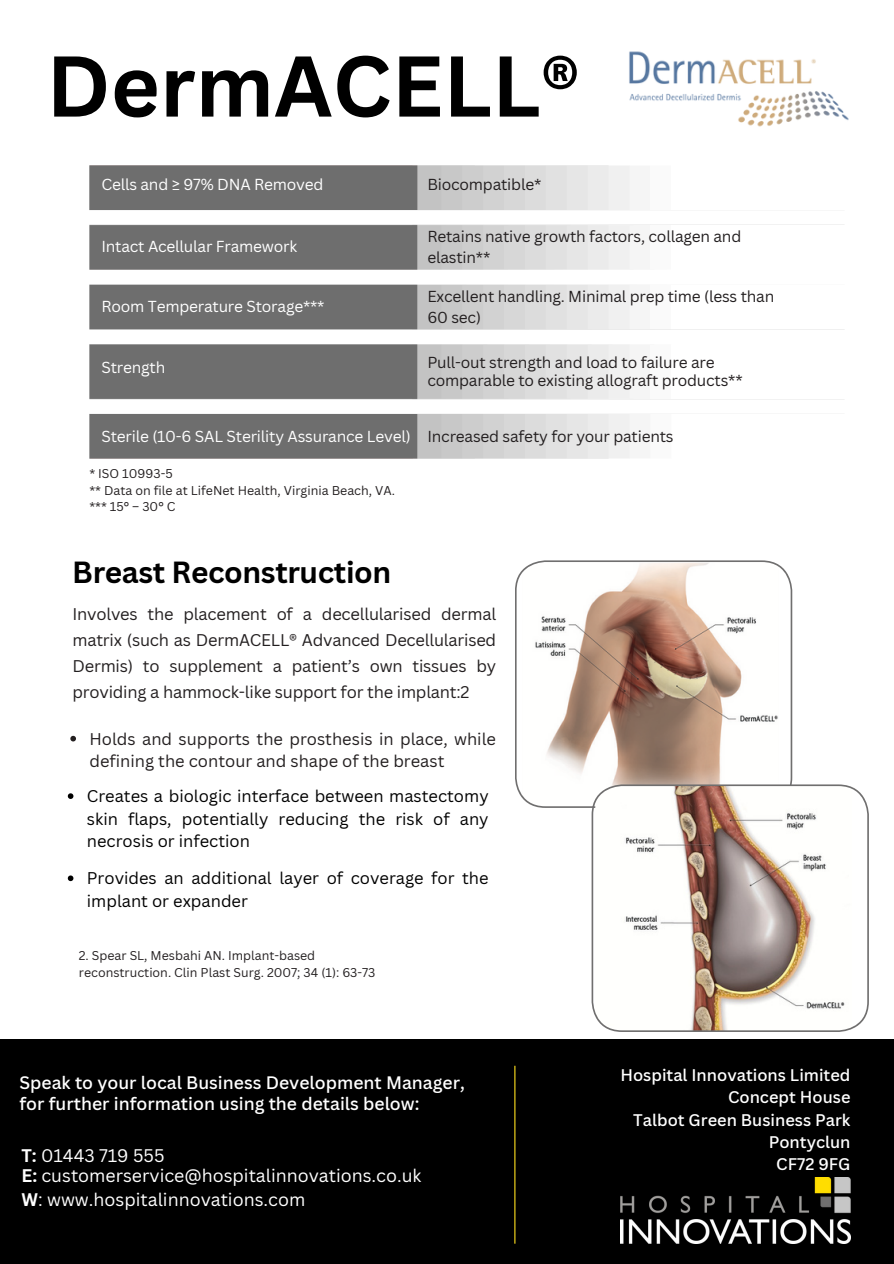
<style>
.page{position:relative;width:894px;height:1264px;background:#fff}
.page>*{position:absolute;margin:0;border:0;box-sizing:border-box;transform-origin:0 0}
.t1{font:700 84.15px "Canva Sans";color:#000}
.t2{font:700 29.7px "Canva Sans";letter-spacing:-.015em;color:#000}
.t3{font:17.7px "Canva Sans";color:#fff}
.t4{font:500 17.55px/20.4px "Canva Sans";color:#fff}
.t5{font:16.5px/25.8px "Canva Sans";color:#231f20;text-align:justify}
.t6{font:16.5px/22.5px "Canva Sans";color:#000;text-align:justify}
.t7{font:500 16.35px/22.4px "Canva Sans";color:#fff;text-align:right}
.t8{font:15.45px/21.3px "Canva Sans";letter-spacing:-.015em;color:#231f20}
.t9{font:15.45px "Canva Sans";letter-spacing:-.015em;color:#fff}
.t10{font:12.45px/16.5px "Canva Sans";color:#231f20}
.s1{font-weight:700}
</style>
<div class="page">
<img style="left:629px;top:51px;width:220px;height:76px">
<img style="left:89px;top:165px;width:755px;height:294px">
<svg style="left:70px;top:735px;width:6px;height:6px"></svg>
<svg style="left:68px;top:793px;width:5px;height:6px"></svg>
<svg style="left:68px;top:875px;width:5px;height:6px"></svg>
<svg style="left:515px;top:560px;width:277px;height:248px"></svg>
<svg style="left:591px;top:784px;width:277px;height:248px"></svg>
<div style="left:0;top:1039px;width:893px;height:224px;background:#000"></div>
<hr style="left:514px;top:1065px;width:1px;height:178px;background:#fede1e">
<img style="left:620px;top:1177px;width:229px;height:66px">
<h5 class="t1" style="left:46px;top:27px;width:534px">DermACELL®</h5>
<h6 class="t9" style="left:101px;top:174px;width:224px">Cells and ≥ 97% DNA Removed</h6>
<p class="t9" style="left:101px;top:236px;width:197px">Intact Acellular Framework</p>
<p class="t9" style="left:101px;top:296px;width:225px">Room Temperature Storage***</p>
<h1 class="t9" style="left:101px;top:356px;width:65px">Strength</h1>
<h6 class="t9" style="left:101px;top:425px;width:311px">Sterile (10-6 SAL Sterility Assurance Level)</h6>
<h6 class="t10" style="left:89px;top:465px;width:85px">* ISO 10993-5</h6>
<h6 class="t10" style="left:89px;top:481px;width:307px">** Data on file at LifeNet Health, Virginia Beach, VA.</h6>
<h6 class="t10" style="left:89px;top:498px;width:88px">*** 15° – 30° C</h6>
<h6 class="t8" style="left:427px;top:174px;width:115px">Biocompatible*</h6>
<h6 class="t8" style="left:427px;top:225px;width:315px">Retains native growth factors, collagen and elastin**</h6>
<h6 class="t8" style="left:427px;top:285px;width:348px">Excellent handling. Minimal prep time (less than<br>60 sec)</h6>
<h6 class="t8" style="left:427px;top:353px;width:317px;line-height:18px">Pull-out strength and load to failure are comparable to existing allograft products**</h6>
<h6 class="t8" style="left:427px;top:425px;width:248px">Increased safety for your patients</h6>
<p class="t2" style="left:72px;top:551px;width:320px">Breast Reconstruction</p>
<p class="t5" style="left:72px;top:601px;width:425px">Involves the placement of a decellularised dermal matrix (such as DermACELL® Advanced Decellularised Dermis) to supplement a patient’s own tissues by providing a hammock-like support for the implant:2</p>
<p class="t5" style="left:89px;top:725px;width:408px">Holds and supports the prosthesis in place, while</p>
<p class="t5" style="left:89px;top:748px;width:356px">defining the contour and shape of the breast</p>
<h2 class="t6" style="left:87px;top:784px;width:403px">Creates a biologic interface between mastectomy skin flaps, potentially reducing the risk of any necrosis or infection</h2>
<h5 class="t6" style="left:87px;top:866px;width:403px">Provides an additional layer of coverage for the implant or expander</h5>
<p class="t10" style="left:79px;top:947px;width:298px">2. Spear SL, Mesbahi AN. Implant-based reconstruction. Clin Plast Surg. 2007; 34 (1): 63-73</p>
<p class="t4" style="left:19px;top:1072px;width:447px">Speak to your local Business Development Manager, for further information using the details below:</p>
<h3 class="t3" style="left:21px;top:1142px;width:144px"><span class="s1">T:</span> 01443 719 555</h3>
<h5 class="t3" style="left:21px;top:1163px;width:401px"><span class="s1">E:</span> customerservice@hospitalinnovations.co.uk</h5>
<h4 class="t3" style="left:21px;top:1187px;width:285px"><span class="s1">W</span>: www.hospitalinnovations.com</h4>
<p class="t7" style="left:620px;top:1063px;width:231px">Hospital Innovations Limited<br>Concept House<br>Talbot Green Business Park<br>Pontyclun<br>CF72 9FG</p>
</div>
